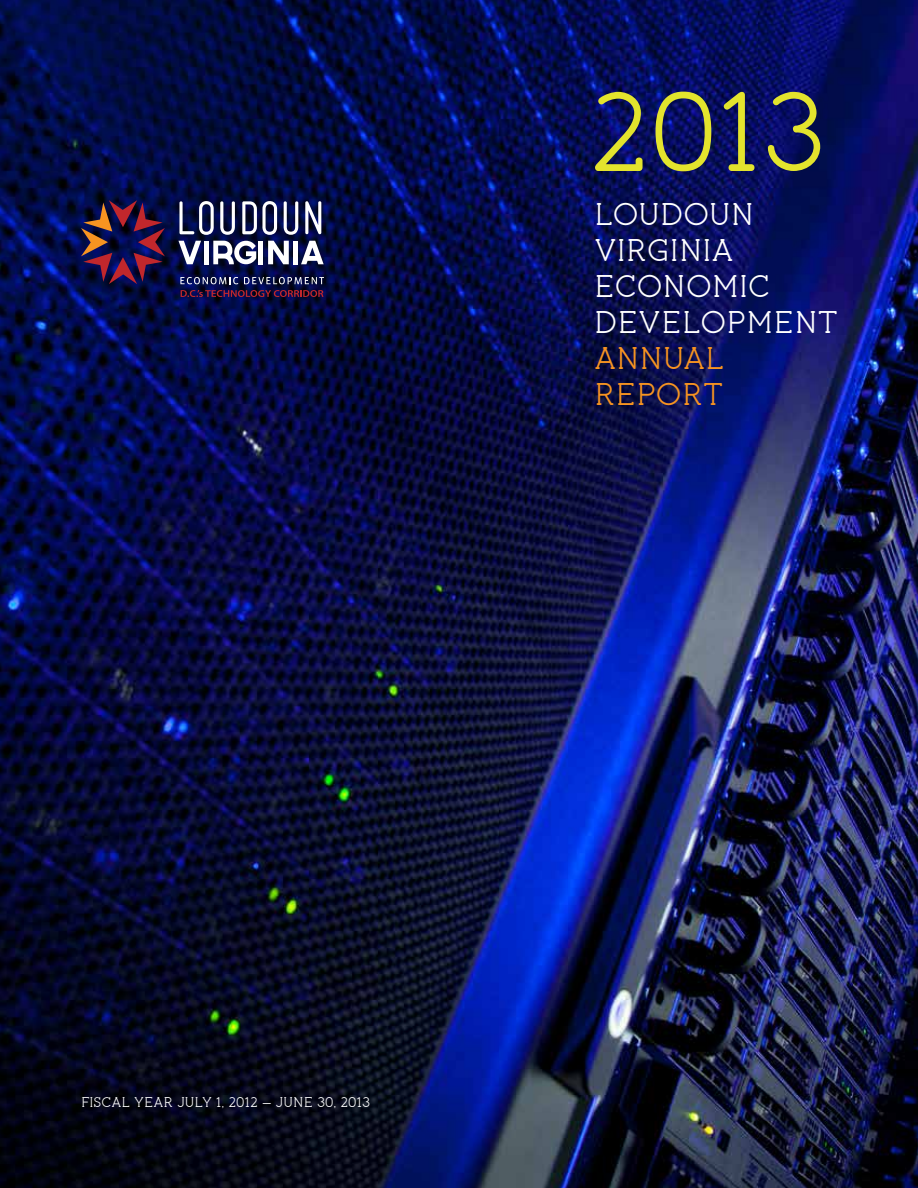
<style>
.page{position:relative;width:918px;height:1188px;background:#fff}
.page>*{position:absolute;margin:0;border:0;box-sizing:border-box;transform-origin:0 0}
.t1{font:108px "pironv 2";color:#e3e42d}
.t2{font:30px/36px "pironv 2";color:#fff}
.t3{font:30px/36px "pironv 2";color:#f79421}
.t4{font:13.5px "pironv 2";color:#fff}
</style>
<div class="page">
<img style="left:0;top:0;width:918px;height:1188px">
<svg style="left:178px;top:241px;width:23px;height:23px"></svg>
<div style="left:293px;top:241px;width:5px;height:23px;background:#fff"></div>
<svg style="left:301px;top:241px;width:23px;height:23px"></svg>
<div style="left:204px;top:241px;width:5px;height:23px;background:#fff"></div>
<svg style="left:213px;top:241px;width:43px;height:23px"></svg>
<hr style="left:259px;top:241px;width:4px;height:23px;background:#fff">
<svg style="left:268px;top:241px;width:21px;height:23px"></svg>
<svg style="left:179px;top:201px;width:35px;height:34px"></svg>
<svg style="left:220px;top:201px;width:15px;height:34px"></svg>
<svg style="left:242px;top:201px;width:35px;height:34px"></svg>
<svg style="left:284px;top:201px;width:14px;height:34px"></svg>
<svg style="left:305px;top:201px;width:16px;height:33px"></svg>
<svg style="left:180px;top:277px;width:58px;height:7px"></svg>
<svg style="left:244px;top:277px;width:80px;height:7px"></svg>
<svg style="left:81px;top:200px;width:84px;height:84px;background:#3a193d"></svg>
<svg style="left:181px;top:290px;width:142px;height:7px"></svg>
<h1 class="t1" style="left:588px;top:68px;width:240px">2013</h1>
<p class="t2" style="left:594px;top:196px;width:245px">LOUDOUN<br>VIRGINIA<br>ECONOMIC<br>DEVELOPMENT</p>
<p class="t3" style="left:594px;top:340px;width:132px">ANNUAL<br>REPORT</p>
<p class="t4" style="left:81px;top:1094px;width:291px">FISCAL YEAR JULY 1, 2012 – JUNE 30, 2013</p>
</div>
